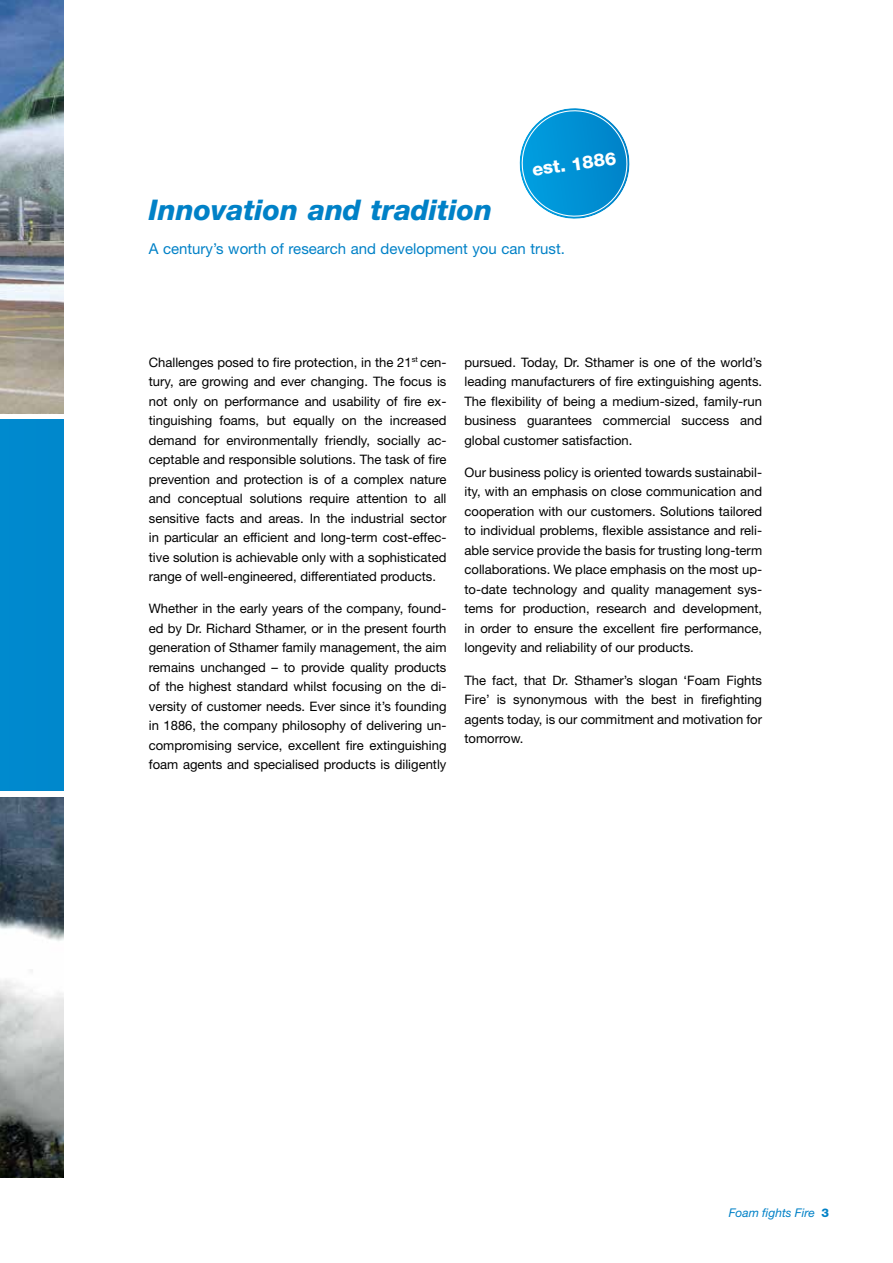
<style>
.page{position:relative;width:893px;height:1263px;background:#fff}
.page>*{position:absolute;margin:0;border:0;box-sizing:border-box;transform-origin:0 0}
.t1{font:italic 800 28.5px "Helvetica Neue";color:#0081c7}
.t2{font:800 18px "Helvetica Neue";color:#fff}
.t3{font:15px "Helvetica Neue";color:#0081c7}
.t4{font:13.05px/19.5px "Helvetica Neue";color:#000;text-align:justify}
.t5{font:italic 12px "Helvetica Neue";color:#0081c7}
.s1{font-weight:800;font-style:normal}
</style>
<div class="page">
<div style="left:0;top:420px;width:64px;height:371px;background:#0089cd"></div>
<svg style="left:519px;top:108px;width:111px;height:111px"></svg>
<img style="left:0;top:798px;width:64px;height:380px">
<img style="left:0;top:0;width:64px;height:413px">
<h2 class="t2" style="left:531px;top:159px;width:86px;rotate:-8deg">est. 1886</h2>
<h1 class="t1" style="left:149px;top:193px;width:345px">Innovation and tradition</h1>
<p class="t3" style="left:149px;top:239px;width:418px">A century’s worth of research and development you can trust.</p>
<p class="t4" style="left:149px;top:352px;width:299px">Challenges posed to fire protection, in the 21<sup>st</sup> cen&shy;tury, are growing and ever changing. The focus is not only on performance and usability of fire ex&shy;tinguishing foams, but equally on the increased demand for environmentally friendly, socially ac&shy;ceptable and responsible solutions. The task of fire prevention and protection is of a complex nature and conceptual solutions require attention to all sensitive facts and areas. In the industrial sector in particular an efficient and long-term cost-effec&shy;tive solution is achievable only with a sophisticated range of well-engineered, differentiated products.</p>
<p class="t4" style="left:149px;top:599px;width:299px">Whether in the early years of the company, found&shy;ed by Dr. Richard Sthamer, or in the present fourth generation of Sthamer family management, the aim remains unchanged – to provide quality products of the highest standard whilst focusing on the di&shy;versity of customer needs. Ever since it’s founding in 1886, the company philosophy of delivering un&shy;compromising service, excellent fire extinguishing foam agents and specialised products is diligently</p>
<p class="t4" style="left:464px;top:352px;width:299px">pursued. Today, Dr. Sthamer is one of the world’s leading manufacturers of fire extinguishing agents.<br>The flexibility of being a medium-sized, family-run business guarantees commercial success and global customer satisfaction.</p>
<p class="t4" style="left:464px;top:462px;width:299px">Our business policy is oriented towards sustainabil&shy;ity, with an emphasis on close communication and cooperation with our customers. Solutions tailored to individual problems, flexible assistance and reli&shy;able service provide the basis for trusting long-term collaborations. We place emphasis on the most up&shy;to-date technology and quality management sys&shy;tems for production, research and development, in order to ensure the excellent fire performance, longevity and reliability of our products.</p>
<p class="t4" style="left:464px;top:670px;width:299px">The fact, that Dr. Sthamer’s slogan ‘Foam Fights Fire’ is synonymous with the best in firefighting agents today, is our commitment and motivation for tomorrow.</p>
<p class="t5" style="left:729px;top:1206px;width:102px">Foam fights Fire <span class="s1">3</span></p>
</div>
